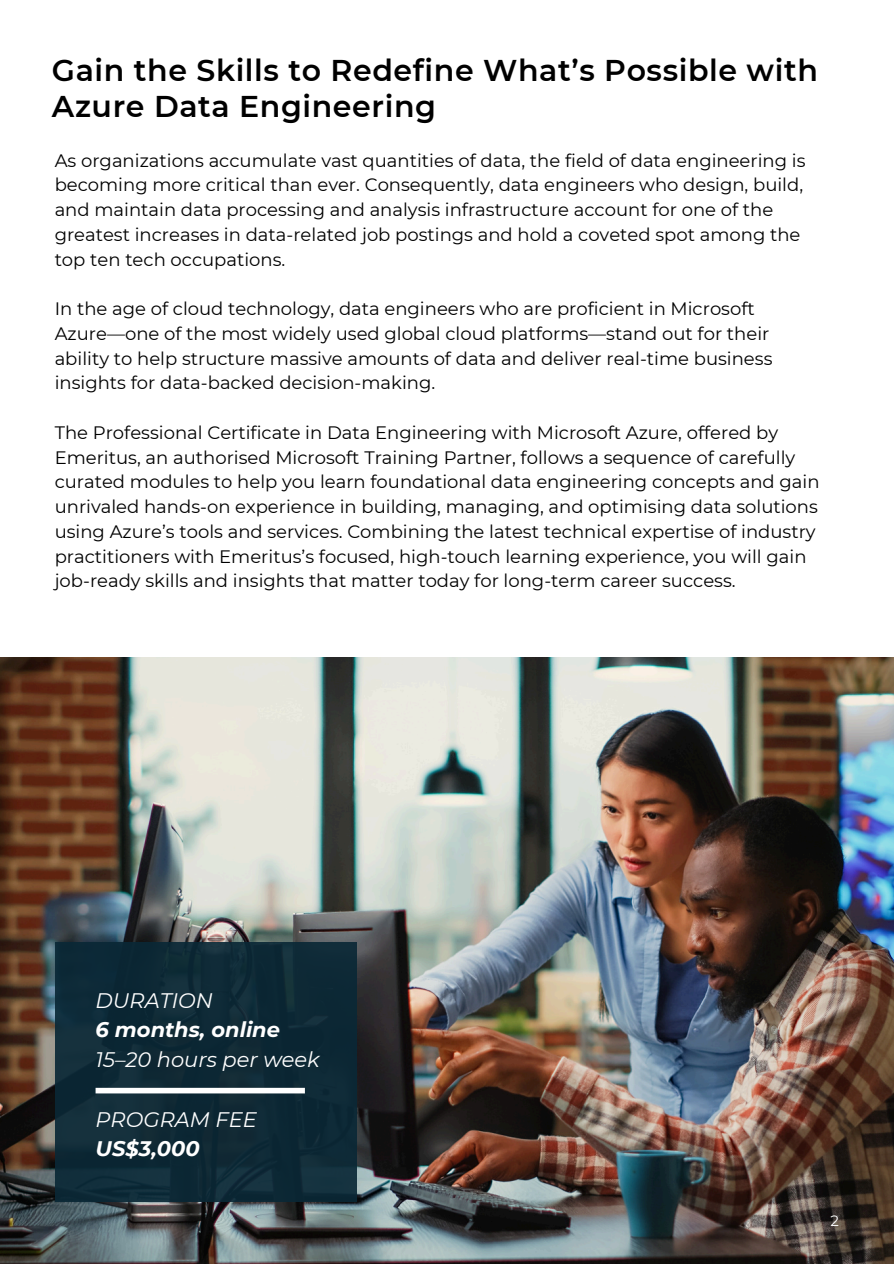
<style>
.page{position:relative;width:894px;height:1264px;background:#fff}
.page>*{position:absolute;margin:0;border:0;box-sizing:border-box;transform-origin:0 0}
.t1{font:600 30px/36px "Montserrat";letter-spacing:.02em;color:#000}
.t2{font:italic 21px/29.2px "Montserrat";color:#fff}
.t3{font:18px/24.8px "Montserrat";color:#000}
.t4{font:15px "Montserrat";color:#fff}
.s1{font-weight:700}
</style>
<div class="page">
<img style="left:0;top:657px;width:893px;height:606px">
<div style="left:55px;top:942px;width:301px;height:259px;background:#0a2836"></div>
<div style="left:95px;top:1087px;width:210px;height:6px;background:#fff"></div>
<h2 class="t1" style="left:52px;top:53px;width:767px">Gain the Skills to Redefine What’s Possible with<br>Azure Data Engineering</h2>
<p class="t3" style="left:55px;top:148px;width:752px">As organizations accumulate vast quantities of data, the field of data engineering is becoming more critical than ever. Consequently, data engineers who design, build, and maintain data processing and analysis infrastructure account for one of the</p>
<p class="t3" style="left:55px;top:222px;width:747px">greatest increases in data-related job postings and hold a coveted spot among the top ten tech occupations.</p>
<p class="t3" style="left:55px;top:296px;width:716px">In the age of cloud technology, data engineers who are proficient in Microsoft<br>Azure―one of the most widely used global cloud platforms―stand out for their</p>
<p class="t3" style="left:55px;top:346px;width:719px">ability to help structure massive amounts of data and deliver real-time business insights for data-backed decision-making.</p>
<p class="t3" style="left:55px;top:420px;width:766px">The Professional Certificate in Data Engineering with Microsoft Azure, offered by Emeritus, an authorised Microsoft Training Partner, follows a sequence of carefully curated modules to help you learn foundational data engineering concepts and gain unrivaled hands-on experience in building, managing, and optimising data solutions using Azure’s tools and services. Combining the latest technical expertise of industry practitioners with Emeritus’s focused, high-touch learning experience, you will gain job-ready skills and insights that matter today for long-term career success.</p>
<h1 class="t2" style="left:95px;top:985px;width:225px">DURATION<br><span class="s1">6 months, online<br></span>15–20 hours per week</h1>
<h3 class="t2" style="left:95px;top:1104px;width:163px">PROGRAM FEE<br><span class="s1">US$3,000</span></h3>
<p class="t4" style="left:830px;top:1211px;width:10px">2</p>
</div>
